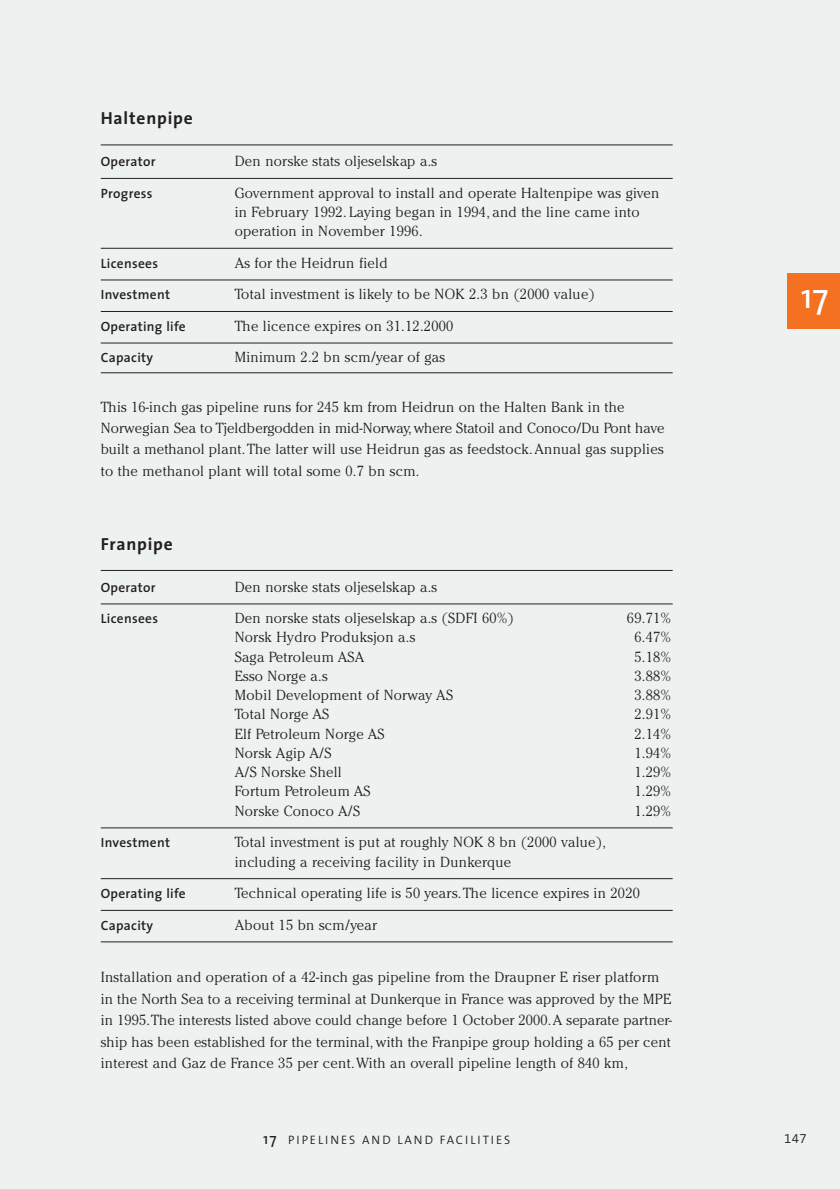
<style>
.page{position:relative;width:840px;height:1189px;background:#fff}
.page>*{position:absolute;margin:0;border:0;box-sizing:border-box;transform-origin:0 0}
.t1{font:35px "The Sans";color:#fff}
.t2{font:700 17.5px "The Sans";letter-spacing:.05em;color:#231f20}
.t3{font:300 14.53px/21.3px "Cheltenham";letter-spacing:.02em;color:#231f20}
.t4{font:600 13.47px "The Sans";letter-spacing:.025em;color:#231f20}
.t5{font:13.12px "The Sans Semi Light Expert";color:#231f20}
.t6{font:300 12.25px "The Sans";letter-spacing:.155em;color:#231f20}
.s1{font-family:"The Sans Caps";font-weight:400;font-size:14px;color:#edf2f0}
.s2{font-weight:400;font-size:15.58px}
</style>
<div class="page">
<div style="left:0;top:0;width:840px;height:1188px;background:#edf2f0"></div>
<p class="t2" style="left:101px;top:112px;width:94px">Haltenpipe</p>
<p class="t4" style="left:101px;top:156px;width:56px">Operator</p>
<p class="t3" style="left:235px;top:152px;width:204px">Den norske stats oljeselskap a.s</p>
<p class="t4" style="left:101px;top:188px;width:53px">Progress</p>
<p class="t3" style="left:235px;top:184px;width:426px;line-height:19.2px">Government approval to install and operate Haltenpipe was given in February 1992. Laying began in 1994, and the line came into operation in November 1996.</p>
<p class="t4" style="left:101px;top:258px;width:59px">Licensees</p>
<p class="t3" style="left:235px;top:253px;width:154px">As for the Heidrun field</p>
<p class="t4" style="left:101px;top:289px;width:71px">Investment</p>
<p class="t3" style="left:235px;top:285px;width:362px">Total investment is likely to be NOK 2.3 bn (2000 value)</p>
<p class="t4" style="left:101px;top:321px;width:87px">Operating life</p>
<p class="t3" style="left:235px;top:316px;width:220px">The licence expires on 31.12.2000</p>
<p class="t4" style="left:101px;top:352px;width:54px">Capacity</p>
<p class="t3" style="left:235px;top:348px;width:212px">Minimum 2.2 bn scm/year of gas</p>
<p class="t3" style="left:101px;top:397px;width:565px">This 16-inch gas pipeline runs for 245 km from Heidrun on the Halten Bank in the Norwegian Sea to Tjeldbergodden in mid-Norway,where Statoil and Conoco/Du Pont have built a methanol plant.The latter will use Heidrun gas as feedstock.Annual gas supplies to the methanol plant will total some 0.7 bn scm.</p>
<p class="t2" style="left:101px;top:537px;width:74px">Franpipe</p>
<p class="t4" style="left:101px;top:582px;width:56px">Operator</p>
<p class="t3" style="left:235px;top:577px;width:204px">Den norske stats oljeselskap a.s</p>
<p class="t4" style="left:101px;top:613px;width:59px">Licensees</p>
<p class="t3" style="left:235px;top:608px;width:281px">Den norske stats oljeselskap a.s (SDFI 60%)</p>
<p class="t3" style="left:627px;top:608px;width:46px">69.71%</p>
<p class="t3" style="left:235px;top:628px;width:182px">Norsk Hydro Produksjon a.s</p>
<p class="t3" style="left:634px;top:628px;width:38px">6.47%</p>
<p class="t3" style="left:235px;top:647px;width:131px">Saga Petroleum ASA</p>
<p class="t3" style="left:634px;top:647px;width:38px">5.18%</p>
<p class="t3" style="left:235px;top:666px;width:95px">Esso Norge a.s</p>
<p class="t3" style="left:634px;top:666px;width:38px">3.88%</p>
<p class="t3" style="left:235px;top:685px;width:220px">Mobil Development of Norway AS</p>
<p class="t3" style="left:634px;top:685px;width:38px">3.88%</p>
<p class="t3" style="left:235px;top:705px;width:96px">Total Norge AS</p>
<p class="t3" style="left:634px;top:705px;width:38px">2.91%</p>
<p class="t3" style="left:235px;top:724px;width:151px">Elf Petroleum Norge AS</p>
<p class="t3" style="left:634px;top:724px;width:38px">2.14%</p>
<p class="t3" style="left:235px;top:743px;width:98px">Norsk Agip A/S</p>
<p class="t3" style="left:634px;top:743px;width:38px">1.94%</p>
<p class="t3" style="left:235px;top:762px;width:109px">A/S Norske Shell</p>
<p class="t3" style="left:634px;top:762px;width:38px">1.29%</p>
<p class="t3" style="left:235px;top:782px;width:137px">Fortum Petroleum AS</p>
<p class="t3" style="left:634px;top:782px;width:38px">1.29%</p>
<p class="t3" style="left:235px;top:801px;width:127px">Norske Conoco A/S</p>
<p class="t3" style="left:634px;top:801px;width:38px">1.29%</p>
<p class="t4" style="left:101px;top:837px;width:71px">Investment</p>
<p class="t3" style="left:235px;top:833px;width:373px;line-height:19.2px">Total investment is put at roughly NOK 8 bn (2000 value), including a receiving facility in Dunkerque</p>
<p class="t4" style="left:101px;top:888px;width:87px">Operating life</p>
<p class="t3" style="left:235px;top:883px;width:407px">Technical operating life is 50 years.The licence expires in 2020</p>
<p class="t4" style="left:101px;top:919px;width:54px">Capacity</p>
<p class="t3" style="left:235px;top:915px;width:144px">About 15 bn scm/year</p>
<p class="t3" style="left:101px;top:968px;width:573px">Installation and operation of a 42-inch gas pipeline from the Draupner E riser platform in the North Sea to a receiving terminal at Dunkerque in France was approved by the MPE in 1995.The interests listed above could change before 1 October 2000.A separate partner&shy;ship has been established for the terminal, with the Franpipe group holding a 65 per cent interest and Gaz de France 35 per cent.With an overall pipeline length of 840 km,</p>
<p class="t6" style="left:263px;top:1135px;width:249px"><span class="s1">17</span><span class="s2">17</span> PIPELINES AND LAND FACILITIES</p>
<h1 class="t1" style="left:801px;top:283px;width:29px">17</h1>
<p class="t5" style="left:784px;top:1130px;width:24px">147</p>
</div>
